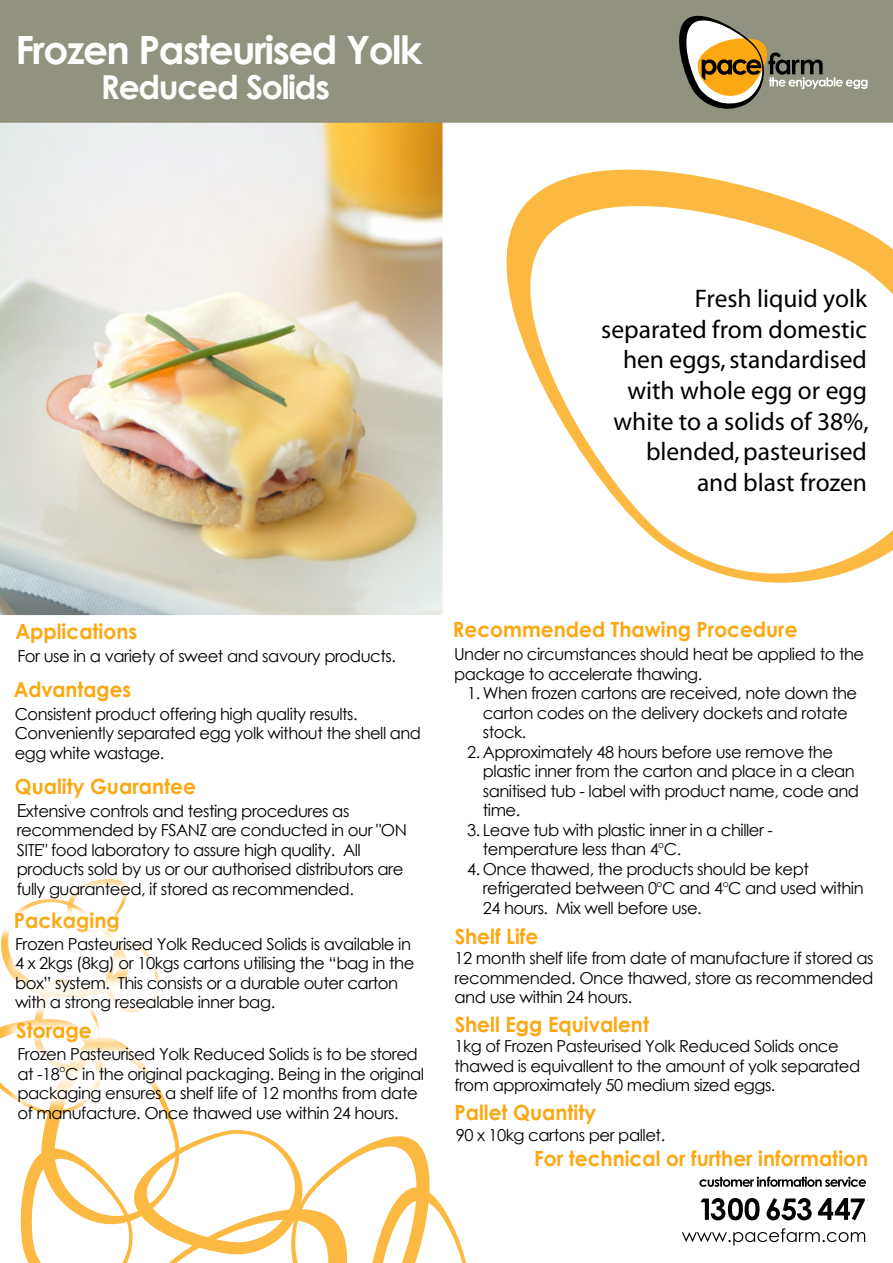
<style>
.page{position:relative;width:893px;height:1263px;background:#fff}
.page>*{position:absolute;margin:0;border:0;box-sizing:border-box;transform-origin:0 0}
.t1{font:700 39px "Century Gothic";letter-spacing:-.04em;color:#fff}
.t2{font:700 33px "Century Gothic";letter-spacing:-.04em;color:#fff}
.t3{font:25.5px/30.6px "Myriad";color:#000;text-align:right}
.t4{font:700 21px "Century Gothic";color:#fba813;scale:.96 1}
.t5{font:700 21px "Century Gothic";color:#fba813;scale:.94 1}
.t6{font:16.5px/19.5px "Century Gothic";letter-spacing:-.03em;color:#000}
.t7{font:9px "Century Gothic";color:#000}
.s1{font-size:18px}
</style>
<div class="page">
<img style="left:0;top:123px;width:442px;height:492px">
<svg style="left:20px;top:1139px;width:447px;height:124px"></svg>
<svg style="left:506px;top:169px;width:387px;height:414px"></svg>
<div style="left:0;top:0;width:893px;height:123px;background:#929281"></div>
<svg style="left:679px;top:15px;width:188px;height:94px"></svg>
<svg style="left:699px;top:1176px;width:167px;height:11px"></svg>
<svg style="left:700px;top:1198px;width:59px;height:22px"></svg>
<svg style="left:767px;top:1198px;width:45px;height:22px"></svg>
<svg style="left:818px;top:1198px;width:47px;height:22px"></svg>
<svg style="left:682px;top:1228px;width:183px;height:17px"></svg>
<img style="left:1px;top:951px;width:155px;height:18px">
<img style="left:1px;top:879px;width:145px;height:72px">
<img style="left:7px;top:969px;width:152px;height:24px">
<img style="left:36px;top:993px;width:122px;height:20px">
<img style="left:0;top:1013px;width:411px;height:126px">
<img style="left:0;top:1031px;width:186px;height:126px">
<h1 class="t1" style="left:15px;top:21px;width:409px">Frozen Pasteurised Yolk</h1>
<h2 class="t2" style="left:101px;top:62px;width:230px">Reduced Solids</h2>
<h3 class="t3" style="left:601px;top:284px;width:269px">Fresh liquid yolk separated from domestic hen eggs, standardised with whole egg or egg white to a solids of 38%, blended, pasteurised and blast frozen</h3>
<p class="t4" style="left:15px;top:615px;width:128px">Applications</p>
<p class="t6" style="left:17px;top:646px;width:380px">For use in a variety of sweet and savoury products.</p>
<p class="t5" style="left:14px;top:673px;width:126px">Advantages</p>
<p class="t6" style="left:15px;top:704px;width:408px">Consistent product offering high quality results.<br>Conveniently separated egg yolk without the shell and egg white wastage.</p>
<p class="t4" style="left:15px;top:770px;width:190px">Quality Guarantee</p>
<p class="t6" style="left:17px;top:801px;width:392px"><span class="s1">E</span>xtensive controls and testing procedures as recommended by FSANZ are conducted in our "ON SITE" food laboratory to assure high quality. All products sold by us or our authorised distributors are fully guaranteed, if stored as recommended.</p>
<p class="t4" style="left:14px;top:904px;width:112px">Packaging</p>
<p class="t6" style="left:15px;top:934px;width:401px">Frozen Pasteurised Yolk Reduced Solids is available in 4 x 2kgs (8kg) or 10kgs cartons utilising the “bag in the box” system. This consists or a durable outer carton with a strong resealable inner bag.</p>
<p class="t4" style="left:16px;top:1014px;width:80px">Storage</p>
<p class="t6" style="left:17px;top:1044px;width:408px">Frozen Pasteurised Yolk Reduced Solids is to be stored at -18 C in the original packaging. Being in the original</p>
<p class="t7" style="left:60px;top:1062px;width:7px">o</p>
<p class="t6" style="left:17px;top:1083px;width:402px">packaging ensures a shelf life of 12 months from date of manufacture. Once thawed use within 24 hours.</p>
<p class="t4" style="left:453px;top:613px;width:361px">Recommended Thawing Procedure</p>
<p class="t6" style="left:454px;top:644px;width:412px">Under no circumstances should heat be applied to the package to accelerate thawing.</p>
<p class="t6" style="left:483px;top:683px;width:376px;text-indent:-16px">1. When frozen cartons are received, note down the carton codes on the delivery dockets and rotate stock.</p>
<p class="t6" style="left:483px;top:742px;width:378px;text-indent:-16px">2. Approximately 48 hours before use remove the plastic inner from the carton and place in a clean sanitised tub - label with product name, code and time.</p>
<p class="t6" style="left:483px;top:820px;width:292px;text-indent:-16px">3. Leave tub with plastic inner in a chiller - temperature less than 4 C.</p>
<p class="t7" style="left:658px;top:838px;width:7px">o</p>
<p class="t6" style="left:483px;top:859px;width:382px;text-indent:-16px">4. Once thawed, the products should be kept refrigerated between 0 C and 4 C and used within</p>
<p class="t7" style="left:657px;top:877px;width:7px">o</p>
<p class="t7" style="left:723px;top:877px;width:7px">o</p>
<p class="t6" style="left:483px;top:898px;width:220px">24 hours. Mix well before use.</p>
<p class="t4" style="left:455px;top:920px;width:89px">Shelf Life</p>
<p class="t6" style="left:454px;top:948px;width:421px;text-align:justify">12 month shelf life from date of manufacture if stored as recommended. Once thawed, store as recommended and use within 24 hours.</p>
<p class="t4" style="left:455px;top:1008px;width:204px">Shell Egg Equivalent</p>
<p class="t6" style="left:454px;top:1036px;width:407px">1kg of Frozen Pasteurised Yolk Reduced Solids once thawed is equivallent to the amount of yolk separated from approximately 50 medium sized eggs.</p>
<p class="t4" style="left:454px;top:1097px;width:149px">Pallet Quantity</p>
<p class="t6" style="left:456px;top:1125px;width:211px">90 x 10kg cartons per pallet.</p>
<p class="t4" style="left:534px;top:1142px;width:349px">For technical or further information</p>
</div>
